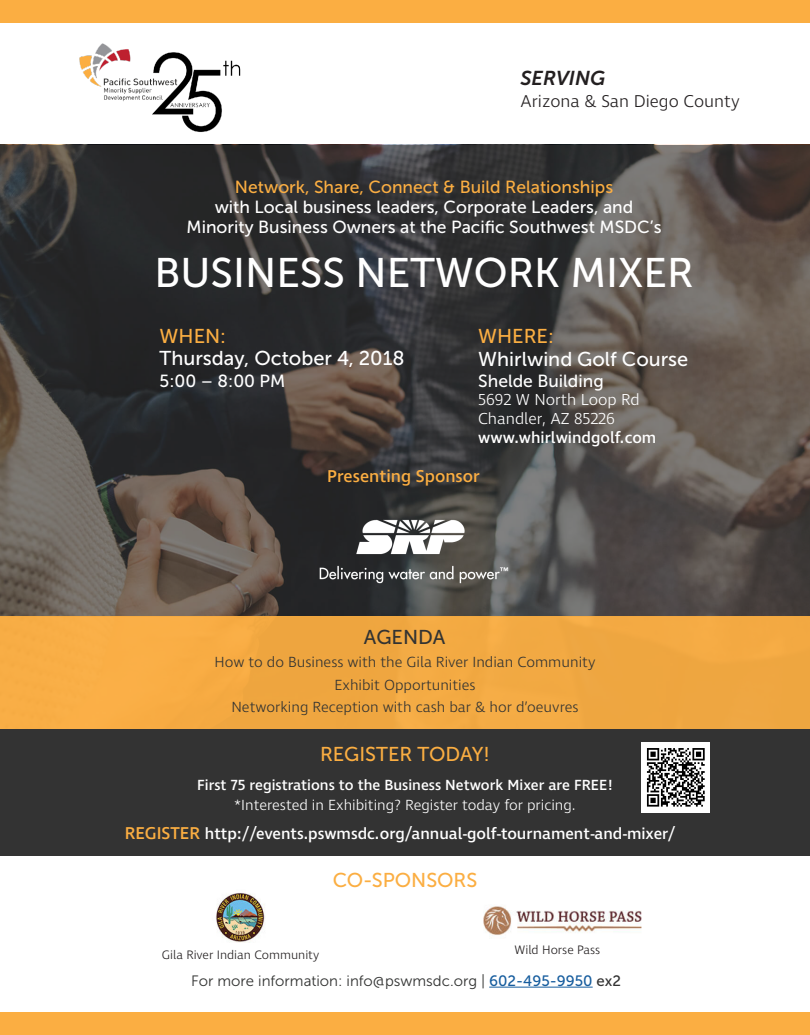
<style>
.page{position:relative;width:810px;height:1035px;background:#fff}
.page>*{position:absolute;margin:0;border:0;box-sizing:border-box;transform-origin:0 0}
.t1{font:41.25px "Museo Sans 500";color:#fff}
.t2{font:20px "Museo Sans 500";color:#fff}
.t3{font:20px "Museo Sans 500";color:#fbae42}
.t4{font:italic 20px "Museo Sans 700";color:#231f20}
.t5{font:20px "Museo Sans 500";color:#323332}
.t6{font:17.5px/20px "Museo Sans 500";color:#fff;text-align:center}
.t7{font:17.5px "Museo Sans 500";color:#fbae42}
.t8{font:300 17.5px "Ingra";color:#231f20}
.t9{font:500 17.5px "Ingra";color:#fbae42}
.t10{font:500 16.25px "Ingra";color:#fff}
.t11{font:300 16.25px/18.8px "Ingra";color:#fff}
.t12{font:300 15px/22.5px "Ingra";color:#323332;text-align:center}
.t13{font:500 15px "Ingra";color:#fff}
.t14{font:15px "Museo Sans 300";color:#323332}
.t15{font:300 15px "Ingra";color:#fff}
.t16{font:300 12.5px "Ingra";color:#231f20}
.s1{font-size:17.5px;color:#fbae42}
.s2{font-family:"Museo Sans 500";color:#175d9e}
.s3{font-family:"Museo Sans 500";color:#333}
</style>
<div class="page">
<svg style="left:0;top:145px;width:810px;height:472px;background:#474340"></svg>
<img style="left:65px;top:43px;width:185px;height:102px">
<div style="left:0;top:0;width:810px;height:22px;background:#fbae42"></div>
<div style="left:0;top:617px;width:810px;height:127px;background:#f3a942"></div>
<div style="left:0;top:729px;width:810px;height:127px;background:#333"></div>
<hr style="left:489px;top:987px;width:104px;height:1px;background:#175d9e">
<div style="left:0;top:1012px;width:810px;height:23px;background:#fbae42"></div>
<img style="left:285px;top:486px;width:256px;height:130px">
<img style="left:641px;top:743px;width:69px;height:69px">
<img style="left:483px;top:906px;width:159px;height:29px">
<img style="left:216px;top:893px;width:49px;height:50px">
<p class="t4" style="left:520px;top:67px;width:86px">SERVING</p>
<p class="t8" style="left:520px;top:90px;width:221px">Arizona &amp; San Diego County</p>
<p class="t7" style="left:235px;top:177px;width:380px">Network, Share, Connect &amp; Build Relationships</p>
<p class="t6" style="left:187px;top:197px;width:476px">with Local business leaders, Corporate Leaders, and<br>Minority Business Owners at the Pacific Southwest MSDC’s</p>
<h1 class="t1" style="left:154px;top:250px;width:541px">BUSINESS NETWORK MIXER</h1>
<p class="t3" style="left:160px;top:325px;width:68px">WHEN:</p>
<p class="t3" style="left:478px;top:325px;width:77px">WHERE:</p>
<p class="t2" style="left:160px;top:347px;width:247px">Thursday, October 4, 2018</p>
<p class="t6" style="left:160px;top:371px;width:127px">5:00 – 8:00 PM</p>
<p class="t2" style="left:478px;top:348px;width:212px">Whirlwind Golf Course</p>
<p class="t6" style="left:478px;top:371px;width:127px">Shelde Building</p>
<p class="t11" style="left:478px;top:391px;width:163px">5692 W North Loop Rd<br>Chandler, AZ 85226</p>
<p class="t10" style="left:478px;top:427px;width:180px">www.whirlwindgolf.com</p>
<p class="t9" style="left:327px;top:466px;width:154px">Presenting Sponsor</p>
<p class="t5" style="left:364px;top:627px;width:83px">AGENDA</p>
<p class="t12" style="left:215px;top:652px;width:382px">How to do Business with the Gila River Indian Community<br>Exhibit Opportunities<br>Networking Reception with cash bar &amp; hor d’oeuvres</p>
<p class="t3" style="left:320px;top:743px;width:171px">REGISTER TODAY!</p>
<p class="t13" style="left:197px;top:775px;width:417px">First 75 registrations to the Business Network Mixer are FREE!</p>
<p class="t15" style="left:234px;top:796px;width:343px">*Interested in Exhibiting? Register today for pricing.</p>
<p class="t10" style="left:125px;top:824px;width:552px"><span class="s1">REGISTER</span> http://events.pswmsdc.org/annual-golf-tournament-and-mixer/</p>
<p class="t3" style="left:333px;top:869px;width:146px">CO-SPONSORS</p>
<p class="t16" style="left:162px;top:947px;width:159px">Gila River Indian Community</p>
<p class="t16" style="left:515px;top:942px;width:87px">Wild Horse Pass</p>
<p class="t14" style="left:191px;top:972px;width:431px">For more information: info@pswmsdc.org | <span class="s2">602-495-9950</span> <span class="s3">ex2</span></p>
</div>
